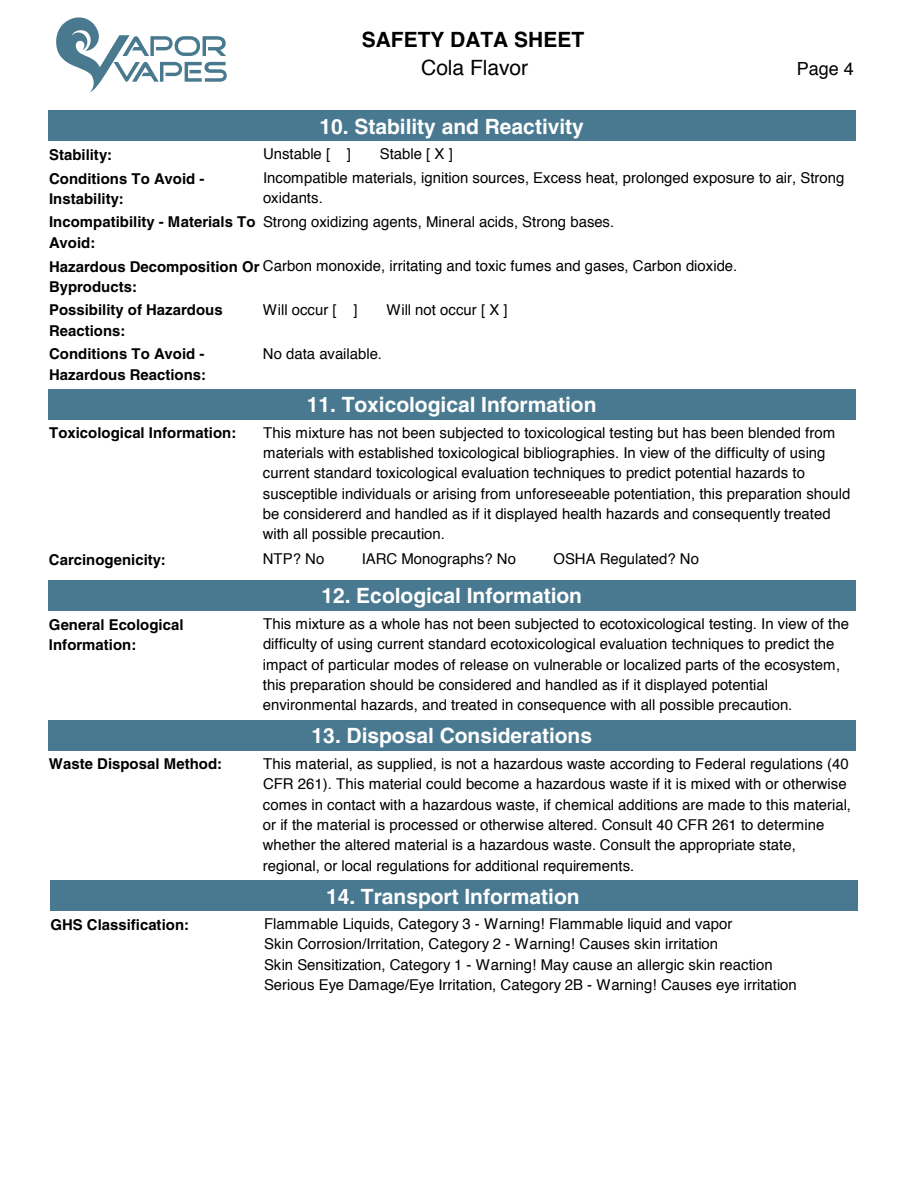
<style>
.page{position:relative;width:918px;height:1188px;background:#fff}
.page>*{position:absolute;margin:0;border:0;box-sizing:border-box;transform-origin:0 0}
.t1{font:700 21px "Helvetica";letter-spacing:-.005em;color:#fff}
.t2{font:700 21px "Helvetica";color:#000}
.t3{font:21px "Helvetica";color:#000}
.t4{font:18px "Helvetica";color:#000}
.t5{font:15px/20.4px "Helvetica";color:#000}
.t6{font:700 15px/20.4px "Helvetica";color:#000}
.s1{font-weight:700}
</style>
<div class="page">
<svg style="left:56px;top:17px;width:171px;height:75px"></svg>
<div style="left:49px;top:111px;width:807px;height:30px;background:#497990"></div>
<div style="left:49px;top:389px;width:807px;height:30px;background:#497990"></div>
<div style="left:49px;top:580px;width:807px;height:31px;background:#497990"></div>
<div style="left:49px;top:720px;width:807px;height:30px;background:#497990"></div>
<div style="left:50px;top:880px;width:807px;height:31px;background:#497990"></div>
<h1 class="t2" style="left:362px;top:27px;width:224px">SAFETY DATA SHEET</h1>
<h1 class="t3" style="left:421px;top:52px;width:109px">Cola Flavor</h1>
<p class="t4" style="left:797px;top:54px;width:59px">Page 4</p>
<h1 class="t1" style="left:320px;top:114px;width:266px">10. Stability and Reactivity</h1>
<p class="t5" style="left:263px;top:168px;width:583px">Incompatible materials, ignition sources, Excess heat, prolonged exposure to air, Strong oxidants.</p>
<p class="t6" style="left:49px;top:144px;width:64px">Stability:</p>
<p class="t5" style="left:263px;top:144px;width:89px">Unstable [ ]</p>
<p class="t5" style="left:380px;top:144px;width:74px">Stable [ X ]</p>
<p class="t6" style="left:49px;top:168px;width:157px">Conditions To Avoid -<br>Instability:</p>
<p class="t5" style="left:49px;top:212px;width:567px;line-height:20.9px"><span class="s1">Incompatibility - Materials To</span> Strong oxidizing agents, Mineral acids, Strong bases.<br><span class="s1">Avoid:</span></p>
<p class="t5" style="left:49px;top:256px;width:690px;line-height:20.9px"><span class="s1">Hazardous Decomposition Or</span> Carbon monoxide, irritating and toxic fumes and gases, Carbon dioxide.<br><span class="s1">Byproducts:</span></p>
<p class="t6" style="left:49px;top:300px;width:175px">Possibility of Hazardous</p>
<p class="t5" style="left:263px;top:300px;width:96px">Will occur [ ]</p>
<p class="t5" style="left:387px;top:300px;width:123px">Will not occur [ X ]</p>
<p class="t6" style="left:49px;top:319px;width:157px;line-height:23.5px">Reactions:<br>Conditions To Avoid -</p>
<p class="t5" style="left:263px;top:344px;width:121px">No data available.</p>
<p class="t6" style="left:49px;top:364px;width:159px">Hazardous Reactions:</p>
<p class="t6" style="left:49px;top:423px;width:189px">Toxicological Information:</p>
<h1 class="t1" style="left:307px;top:392px;width:291px">11. Toxicological Information</h1>
<p class="t5" style="left:263px;top:423px;width:589px">This mixture has not been subjected to toxicological testing but has been blended from materials with established toxicological bibliographies. In view of the difficulty of using current standard toxicological evaluation techniques to predict potential hazards to susceptible individuals or arising from unforeseeable potentiation, this preparation should be considererd and handled as if it displayed health hazards and consequently treated with all possible precaution.</p>
<p class="t6" style="left:49px;top:549px;width:118px">Carcinogenicity:</p>
<p class="t5" style="left:263px;top:549px;width:63px">NTP? No</p>
<p class="t5" style="left:362px;top:549px;width:156px">IARC Monographs? No</p>
<p class="t5" style="left:553px;top:549px;width:147px">OSHA Regulated? No</p>
<p class="t6" style="left:49px;top:614px;width:136px">General Ecological<br>Information:</p>
<p class="t6" style="left:49px;top:754px;width:175px">Waste Disposal Method:</p>
<p class="t6" style="left:50px;top:914px;width:140px">GHS Classification:</p>
<h1 class="t1" style="left:321px;top:583px;width:262px">12. Ecological Information</h1>
<p class="t5" style="left:263px;top:614px;width:588px">This mixture as a whole has not been subjected to ecotoxicological testing. In view of the difficulty of using current standard ecotoxicological evaluation techniques to predict the impact of particular modes of release on vulnerable or localized parts of the ecosystem, this preparation should be considered and handled as if it displayed potential environmental hazards, and treated in consequence with all possible precaution.</p>
<h1 class="t1" style="left:312px;top:723px;width:282px">13. Disposal Considerations</h1>
<p class="t5" style="left:263px;top:754px;width:590px">This material, as supplied, is not a hazardous waste according to Federal regulations (40<br>CFR 261). This material could become a hazardous waste if it is mixed with or otherwise comes in contact with a hazardous waste, if chemical additions are made to this material, or if the material is processed or otherwise altered. Consult 40 CFR 261 to determine whether the altered material is a hazardous waste. Consult the appropriate state, regional, or local regulations for additional requirements.</p>
<h1 class="t1" style="left:326px;top:883px;width:255px">14. Transport Information</h1>
<p class="t5" style="left:264px;top:914px;width:534px">Flammable Liquids, Category 3 - Warning! Flammable liquid and vapor<br>Skin Corrosion/Irritation, Category 2 - Warning! Causes skin irritation<br>Skin Sensitization, Category 1 - Warning! May cause an allergic skin reaction Serious Eye Damage/Eye Irritation, Category 2B - Warning! Causes eye irritation</p>
</div>
